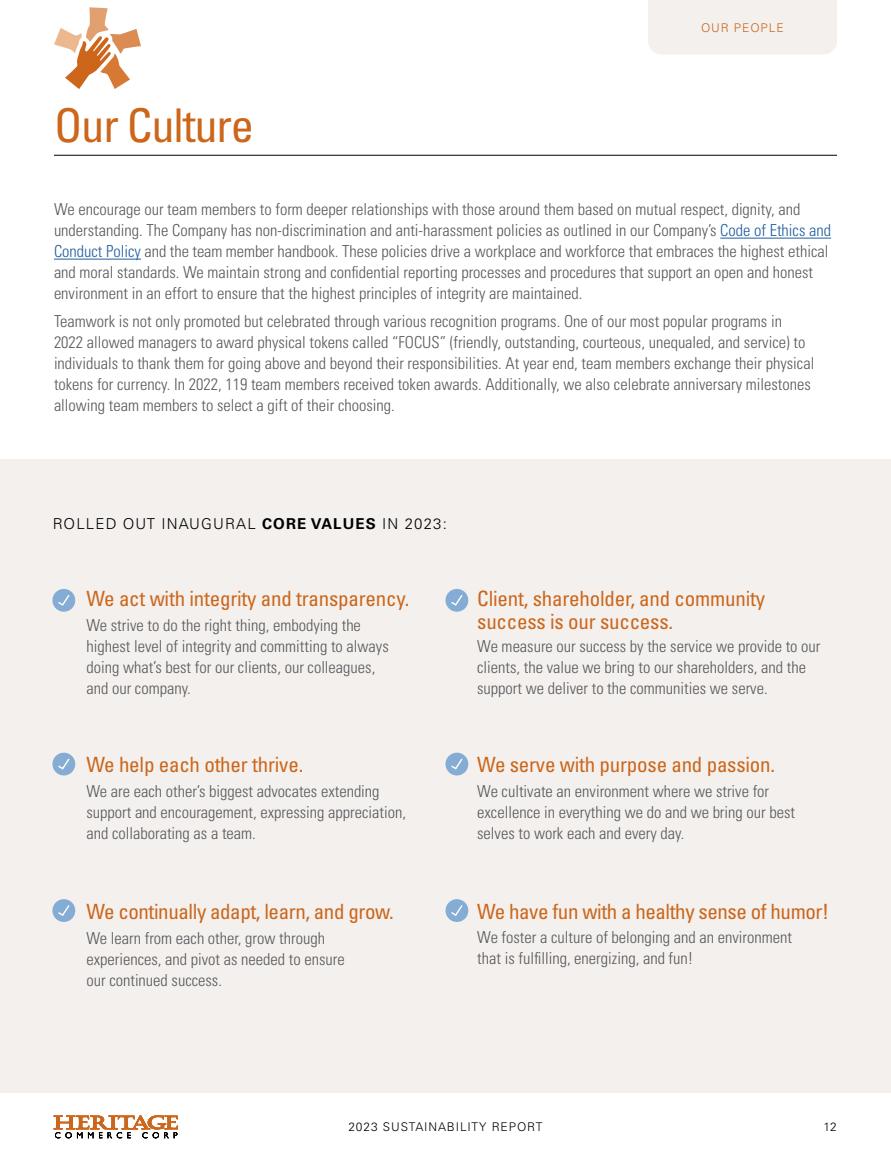
<style>
.page{position:relative;width:891px;height:1161px;background:#fff}
.page>*{position:absolute;margin:0;border:0;box-sizing:border-box;transform-origin:0 0}
.t1{font:condensed 46.5px "Univers LT Std";letter-spacing:-.025em;color:#cc661a}
.t2{font:condensed 21px/22.5px "Univers LT Std";letter-spacing:-.01em;color:#cc661a}
.t3{font:300 condensed 16.5px/21px "Univers LT Std";color:#58595b}
.t4{font:300 15px "Univers LT Std";letter-spacing:.075em;color:#000}
.t5{font:300 12px "Univers LT Std";letter-spacing:.075em;color:#000}
.t6{font:300 12px "Univers LT Std";letter-spacing:.075em;color:#cc661a}
.s1{color:#215e9e}
.s2{font-weight:700}
</style>
<div class="page">
<div style="left:648px;top:0;width:189px;height:54px;background:#f3f0ee"></div>
<hr style="left:54px;top:155px;width:783px;height:1px;background:#000">
<hr style="left:720px;top:238px;width:111px;height:1px;background:#215e9e">
<hr style="left:54px;top:259px;width:87px;height:1px;background:#215e9e">
<svg style="left:54px;top:7px;width:87px;height:82px"></svg>
<svg style="left:54px;top:1116px;width:124px;height:22px"></svg>
<div style="left:0;top:459px;width:891px;height:633px;background:#f3f0ee"></div>
<div style="left:52px;top:589px;width:23px;height:23px;background:#85acd4;border-radius:50%"></div>
<svg style="left:58px;top:595px;width:12px;height:11px"></svg>
<div style="left:446px;top:589px;width:22px;height:23px;background:#85acd4;border-radius:50%"></div>
<svg style="left:451px;top:595px;width:12px;height:11px"></svg>
<div style="left:52px;top:753px;width:23px;height:22px;background:#85acd4;border-radius:50%"></div>
<svg style="left:58px;top:758px;width:12px;height:12px"></svg>
<div style="left:446px;top:753px;width:22px;height:22px;background:#85acd4;border-radius:50%"></div>
<svg style="left:451px;top:758px;width:12px;height:12px"></svg>
<div style="left:52px;top:899px;width:23px;height:23px;background:#85acd4;border-radius:50%"></div>
<svg style="left:58px;top:905px;width:12px;height:11px"></svg>
<div style="left:446px;top:899px;width:22px;height:23px;background:#85acd4;border-radius:50%"></div>
<svg style="left:451px;top:905px;width:12px;height:11px"></svg>
<h1 class="t1" style="left:54px;top:96px;width:202px">Our Culture</h1>
<p class="t6" style="left:701px;top:21px;width:84px">OUR PEOPLE</p>
<p class="t3" style="left:54px;top:199px;width:779px">We encourage our team members to form deeper relationships with those around them based on mutual respect, dignity, and understanding. The Company has non-discrimination and anti-harassment policies as outlined in our Company’s <span class="s1">Code of Ethics and Conduct Policy</span> and the team member handbook. These policies drive a workplace and workforce that embraces the highest ethical and moral standards. We maintain strong and confidential reporting processes and procedures that support an open and honest environment in an effort to ensure that the highest principles of integrity are maintained.</p>
<p class="t3" style="left:54px;top:311px;width:762px">Teamwork is not only promoted but celebrated through various recognition programs. One of our most popular programs in 2022 allowed managers to award physical tokens called “FOCUS” (friendly, outstanding, courteous, unequaled, and service) to individuals to thank them for going above and beyond their responsibilities. At year end, team members exchange their physical tokens for currency. In 2022, 119 team members received token awards. Additionally, we also celebrate anniversary milestones allowing team members to select a gift of their choosing.</p>
<p class="t4" style="left:53px;top:514px;width:396px">ROLLED OUT INAUGURAL <span class="s2">CORE VALUES</span> IN 2023:</p>
<p class="t2" style="left:86px;top:587px;width:325px">We act with integrity and transparency.</p>
<p class="t3" style="left:86px;top:614px;width:304px">We strive to do the right thing, embodying the highest level of integrity and committing to always doing what’s best for our clients, our colleagues, and our company.</p>
<p class="t2" style="left:86px;top:753px;width:218px">We help each other thrive.</p>
<p class="t3" style="left:86px;top:780px;width:321px">We are each other’s biggest advocates extending support and encouragement, expressing appreciation, and collaborating as a team.</p>
<p class="t2" style="left:86px;top:900px;width:309px">We continually adapt, learn, and grow.</p>
<p class="t3" style="left:86px;top:927px;width:260px">We learn from each other, grow through experiences, and pivot as needed to ensure our continued success.</p>
<p class="t2" style="left:477px;top:587px;width:289px">Client, shareholder, and community success is our success.</p>
<p class="t3" style="left:477px;top:635px;width:345px">We measure our success by the service we provide to our clients, the value we bring to our shareholders, and the support we deliver to the communities we serve.</p>
<p class="t2" style="left:477px;top:753px;width:300px">We serve with purpose and passion.</p>
<p class="t3" style="left:477px;top:780px;width:319px">We cultivate an environment where we strive for excellence in everything we do and we bring our best selves to work each and every day.</p>
<p class="t2" style="left:477px;top:900px;width:353px">We have fun with a healthy sense of humor!</p>
<p class="t3" style="left:477px;top:927px;width:316px">We foster a culture of belonging and an environment that is fulfilling, energizing, and fun!</p>
<p class="t5" style="left:348px;top:1119px;width:196px">2023 SUSTAINABILITY REPORT</p>
<p class="t5" style="left:823px;top:1119px;width:15px">12</p>
</div>
